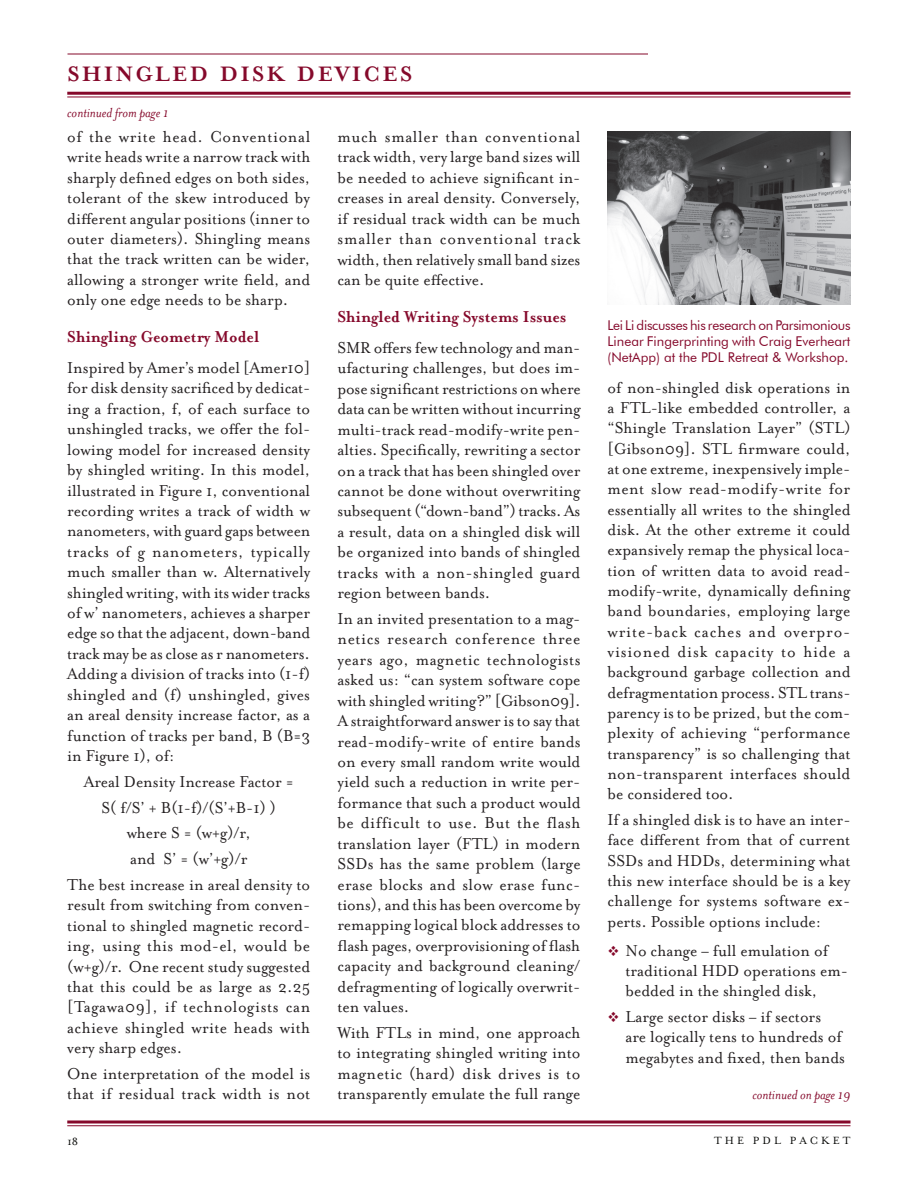
<style>
.page{position:relative;width:918px;height:1188px;background:#fff}
.page>*{position:absolute;margin:0;border:0;box-sizing:border-box;transform-origin:0 0}
.t1{font:700 24px "Mrs Eaves";letter-spacing:.095em;color:#85092b}
.t2{font:18.15px/20.4px "Mrs Eaves Roman";color:#231f20;text-align:justify;scale:.95 1}
.t3{font:700 18.15px "Mrs Eaves";color:#85092b;scale:.95 1}
.t4{font:italic 15px "Mrs Eaves";color:#85092b}
.t5{font:13.5px/16.2px "Futura BT";color:#85092b;text-align:justify}
.t6{font:12px "Mrs Eaves Roman";color:#040503}
.t7{font:12px "Mrs Eaves Roman";color:#040503}
</style>
<div class="page">
<svg style="left:67px;top:1120px;width:784px;height:4px;background:#a3465f"></svg>
<hr style="left:67px;top:1125px;width:784px;height:1px;background:#85092b">
<hr style="left:67px;top:92px;width:784px;height:3px;background:#85092b">
<hr style="left:67px;top:97px;width:784px;height:1px;background:#85092b">
<hr style="left:68px;top:54px;width:580px;height:1px;background:#85092b">
<img style="left:608px;top:131px;width:242px;height:174px">
<h1 class="t1" style="left:68px;top:60px;width:346px">shingled disk devices</h1>
<p class="t4" style="left:67px;top:104px;width:103px">continued from page 1</p>
<p class="t2" style="left:67px;top:127px;width:257px">of the write head. Conventional write heads write a narrow track with sharply defined edges on both sides, tolerant of the skew introduced by different angular positions (inner to outer diameters). Shingling means that the track written can be wider, allowing a stronger write field, and only one edge needs to be sharp.</p>
<p class="t3" style="left:67px;top:326px;width:204px">Shingling Geometry Model</p>
<p class="t2" style="left:67px;top:358px;width:257px">Inspired by Amer’s model [Amer10] for disk density sacrificed by dedicat&shy;ing a fraction, f, of each surface to unshingled tracks, we offer the fol&shy;lowing model for increased density by shingled writing. In this model, illustrated in Figure 1, conventional recording writes a track of width w nanometers, with guard gaps between tracks of g nanometers, typically much smaller than w. Alternatively shingled writing, with its wider tracks of w’ nanometers, achieves a sharper edge so that the adjacent, down-band track may be as close as r nanometers.<br>Adding a division of tracks into (1-f) shingled and (f) unshingled, gives an areal density increase factor, as a function of tracks per band, B (B=3 in Figure 1), of:</p>
<p class="t2" style="left:67px;top:769px;width:257px;line-height:25.8px;text-align:center">Areal Density Increase Factor =<br>S( f/S’ + B(1-f)/(S’+B-1) )<br>where S = (w+g)/r,<br>and S’ = (w’+g)/r<br>The best increase in areal density to</p>
<p class="t2" style="left:67px;top:895px;width:257px">result from switching from conven&shy;tional to shingled magnetic record&shy;ing, using this mod-el, would be (w+g)/r. One recent study suggested that this could be as large as 2.25 [Tagawa09], if technologists can achieve shingled write heads with very sharp edges.</p>
<p class="t2" style="left:67px;top:1064px;width:257px">One interpretation of the model is that if residual track width is not</p>
<p class="t2" style="left:338px;top:127px;width:258px">much smaller than conventional track width, very large band sizes will be needed to achieve significant in&shy;creases in areal density. Conversely, if residual track width can be much smaller than conventional track width, then relatively small band sizes can be quite effective.</p>
<p class="t3" style="left:338px;top:306px;width:242px">Shingled Writing Systems Issues</p>
<p class="t2" style="left:338px;top:338px;width:257px">SMR offers few technology and man&shy;ufacturing challenges, but does im&shy;pose significant restrictions on where data can be written without incurring multi-track read-modify-write pen&shy;alties. Specifically, rewriting a sector on a track that has been shingled over cannot be done without overwriting subsequent (“down-band”) tracks. As a result, data on a shingled disk will be organized into bands of shingled tracks with a non-shingled guard region between bands.</p>
<p class="t2" style="left:338px;top:609px;width:257px">In an invited presentation to a mag&shy;netics research conference three years ago, magnetic technologists asked us: “can system software cope with shingled writing?” [Gibson09].<br>A straightforward answer is to say that read-modify-write of entire bands on every small random write would yield such a reduction in write per&shy;formance that such a product would be difficult to use. But the flash translation layer (FTL) in modern SSDs has the same problem (large erase blocks and slow erase func&shy;tions), and this has been overcome by remapping logical block addresses to flash pages, overprovisioning of flash capacity and background cleaning/ defragmenting of logically overwrit&shy;ten values.</p>
<p class="t2" style="left:338px;top:1023px;width:257px">With FTLs in mind, one approach to integrating shingled writing into magnetic (hard) disk drives is to transparently emulate the full range</p>
<p class="t5" style="left:608px;top:317px;width:245px">Lei Li discusses his research on Parsimonious Linear Fingerprinting with Craig Everheart (NetApp) at the PDL Retreat &amp; Workshop.</p>
<p class="t2" style="left:608px;top:377px;width:257px">of non-shingled disk operations in a FTL-like embedded controller, a “Shingle Translation Layer” (STL) [Gibson09]. STL firmware could, at one extreme, inexpensively imple&shy;ment slow read-modify-write for essentially all writes to the shingled disk. At the other extreme it could expansively remap the physical loca&shy;tion of written data to avoid read&shy;modify-write, dynamically defining band boundaries, employing large write-back caches and overpro&shy;visioned disk capacity to hide a background garbage collection and defragmentation process. STL trans&shy;parency is to be prized, but the com&shy;plexity of achieving “performance transparency” is so challenging that non-transparent interfaces should be considered too.</p>
<p class="t2" style="left:608px;top:810px;width:257px">If a shingled disk is to have an inter&shy;face different from that of current SSDs and HDDs, determining what this new interface should be is a key challenge for systems software ex&shy;perts. Possible options include:</p>
<p class="t2" style="left:626px;top:940px;width:236px;text-align:left">No change – full emulation of traditional HDD operations em&shy;bedded in the shingled disk,</p>
<p class="t2" style="left:626px;top:1007px;width:233px;text-align:left">Large sector disks – if sectors are logically tens to hundreds of megabytes and fixed, then bands</p>
<p class="t4" style="left:752px;top:1087px;width:100px">continued on page 19</p>
<p class="t7" style="left:68px;top:1135px;width:12px">18</p>
<p class="t6" style="left:714px;top:1134px;width:11px">the</p>
<p class="t6" style="left:753px;top:1134px;width:11px">pdl</p>
<p class="t6" style="left:790px;top:1134px;width:10px">pac</p>
<p class="t6" style="left:821px;top:1134px;width:22px">ket</p>
</div>
